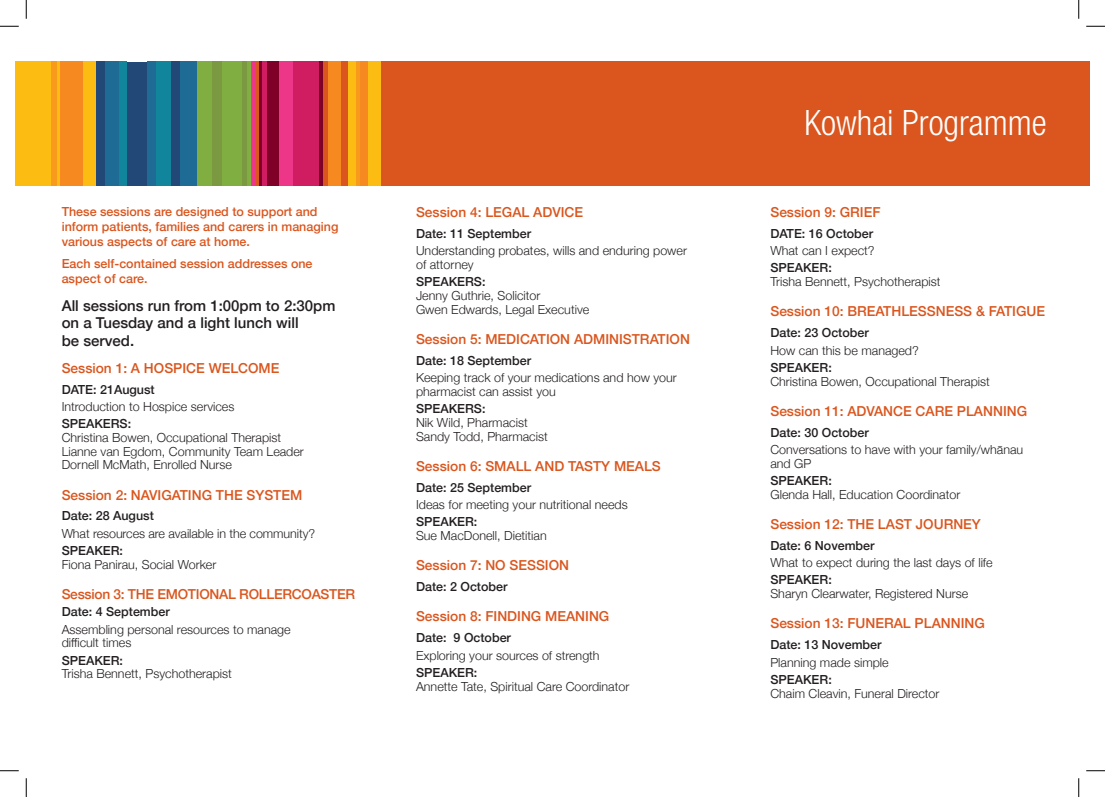
<style>
.page{position:relative;width:1105px;height:797px;background:#fff}
.page>*{position:absolute;margin:0;border:0;box-sizing:border-box;transform-origin:0 0}
.Cover_Header_Text_DL{font:300 condensed 35px "Helvetica Neue LT Std";color:#fff}
.Text_Intro_Header_DL{font:500 15px/17.5px "Helvetica Neue";color:#231f20}
.Text_Header_1_DLE{font:500 13.75px "Helvetica Neue";color:#da561e}
.Text_Header_Bold_DLE{font:500 13.75px "Helvetica Neue";letter-spacing:-.02em;color:#da561e}
.Body_Text_DLE{font:500 13.75px "Helvetica Neue";color:#da561e}
.Body_Text_DLE-2{font:300 12.5px/13.8px "Helvetica Neue";color:#231f20}
.Text_Header_Bold_DLE-2{font:500 12.5px "Helvetica Neue";color:#231f20}
.Text_Intro_Header_DL-2{font:500 12.5px/15px "Helvetica Neue";color:#da561e}
.Body_Text_DLE-3{font:500 12.5px "Helvetica Neue";color:#231f20}
</style>
<div class="page">
<div style="left:381px;top:62px;width:708px;height:124px;background:#da561e"></div>
<div style="left:16px;top:62px;width:44px;height:124px;background:#fdbc12"></div>
<div style="left:60px;top:62px;width:23px;height:124px;background:#f6891f"></div>
<div style="left:83px;top:62px;width:13px;height:124px;background:#fdbc12"></div>
<div style="left:118px;top:62px;width:9px;height:124px;background:#10859b"></div>
<div style="left:127px;top:62px;width:21px;height:123px;background:#214876"></div>
<div style="left:180px;top:62px;width:17px;height:124px;background:#1e6c95"></div>
<div style="left:197px;top:62px;width:15px;height:124px;background:#80ae40"></div>
<hr style="left:247px;top:62px;width:4px;height:124px;background:#80ae40">
<div style="left:222px;top:62px;width:21px;height:124px;background:#80ae40"></div>
<hr style="left:251px;top:62px;width:4px;height:124px;background:#ee3689">
<hr style="left:255px;top:62px;width:4px;height:124px;background:#da561e">
<hr style="left:259px;top:62px;width:3px;height:124px;background:#7f0128">
<div style="left:262px;top:62px;width:5px;height:124px;background:#d01c60"></div>
<div style="left:267px;top:62px;width:12px;height:124px;background:#7f0128"></div>
<div style="left:279px;top:62px;width:14px;height:124px;background:#ee3689"></div>
<div style="left:293px;top:62px;width:26px;height:124px;background:#d01c60"></div>
<hr style="left:356px;top:62px;width:4px;height:124px;background:#f89a1c">
<div style="left:360px;top:62px;width:8px;height:124px;background:#f6891f"></div>
<hr style="left:319px;top:62px;width:4px;height:124px;background:#7f0128">
<div style="left:323px;top:62px;width:5px;height:124px;background:#da561e"></div>
<div style="left:328px;top:62px;width:13px;height:124px;background:#f6891f"></div>
<div style="left:341px;top:62px;width:7px;height:124px;background:#da561e"></div>
<div style="left:348px;top:62px;width:8px;height:124px;background:#fdbc12"></div>
<div style="left:368px;top:62px;width:13px;height:124px;background:#fdbc12"></div>
<div style="left:212px;top:62px;width:10px;height:124px;background:#7a9940"></div>
<hr style="left:243px;top:62px;width:4px;height:124px;background:#7a9940">
<div style="left:156px;top:62px;width:15px;height:124px;background:#10859b"></div>
<div style="left:148px;top:62px;width:8px;height:124px;background:#1e6c95"></div>
<div style="left:171px;top:62px;width:9px;height:124px;background:#214876"></div>
<div style="left:105px;top:62px;width:13px;height:124px;background:#1e6c95"></div>
<div style="left:96px;top:62px;width:9px;height:124px;background:#214876"></div>
<div style="left:51px;top:62px;width:5px;height:124px;background:#f89a1c"></div>
<svg style="left:0;top:25px;width:19px;height:2px"></svg>
<svg style="left:1086px;top:25px;width:19px;height:2px"></svg>
<svg style="left:0;top:770px;width:19px;height:1px"></svg>
<svg style="left:1086px;top:770px;width:19px;height:1px"></svg>
<svg style="left:25px;top:0;width:2px;height:19px"></svg>
<svg style="left:25px;top:778px;width:2px;height:19px"></svg>
<svg style="left:1078px;top:0;width:1px;height:19px"></svg>
<svg style="left:1078px;top:778px;width:1px;height:19px"></svg>
<p class="Text_Intro_Header_DL-2" style="left:62px;top:203px;width:278px">These sessions are designed to support and inform patients, families and carers in managing various aspects of care at home.</p>
<p class="Text_Intro_Header_DL-2" style="left:62px;top:255px;width:252px">Each self-contained session addresses one aspect of care.</p>
<p class="Text_Intro_Header_DL" style="left:62px;top:296px;width:275px">All sessions run from 1:00pm to 2:30pm on a Tuesday and a light lunch will<br>be served.</p>
<p class="Text_Header_1_DLE" style="left:62px;top:357px;width:219px">Session 1: A HOSPICE WELCOME</p>
<p class="Text_Header_Bold_DLE-2" style="left:62px;top:379px;width:95px">DATE: 21August</p>
<p class="Body_Text_DLE-2" style="left:62px;top:398px;width:174px">Introduction to Hospice services</p>
<p class="Text_Header_Bold_DLE-2" style="left:62px;top:413px;width:71px">SPEAKERS:</p>
<p class="Body_Text_DLE-2" style="left:62px;top:429px;width:221px">Christina Bowen, Occupational Therapist</p>
<p class="Body_Text_DLE-2" style="left:62px;top:443px;width:244px">Lianne van Egdom, Community Team Leader</p>
<p class="Body_Text_DLE-2" style="left:62px;top:457px;width:172px">Dornell McMath, Enrolled Nurse</p>
<p class="Text_Header_1_DLE" style="left:62px;top:483px;width:242px">Session 2: NAVIGATING THE SYSTEM</p>
<p class="Text_Header_Bold_DLE-2" style="left:62px;top:506px;width:94px">Date: 28 August</p>
<p class="Body_Text_DLE-2" style="left:62px;top:525px;width:255px">What resources are available in the community?</p>
<p class="Body_Text_DLE-3" style="left:62px;top:540px;width:63px">SPEAKER:</p>
<p class="Body_Text_DLE-2" style="left:62px;top:556px;width:156px">Fiona Panirau, Social Worker</p>
<p class="Text_Header_Bold_DLE" style="left:62px;top:583px;width:295px">Session 3: THE EMOTIONAL ROLLERCOASTER</p>
<p class="Text_Header_Bold_DLE-2" style="left:62px;top:602px;width:110px">Date: 4 September</p>
<p class="Body_Text_DLE-2" style="left:62px;top:621px;width:230px">Assembling personal resources to manage</p>
<p class="Body_Text_DLE-2" style="left:62px;top:635px;width:71px">difficult times</p>
<p class="Body_Text_DLE-3" style="left:62px;top:650px;width:63px">SPEAKER:</p>
<p class="Body_Text_DLE-2" style="left:62px;top:666px;width:172px">Trisha Bennett, Psychotherapist</p>
<p class="Text_Header_1_DLE" style="left:416px;top:201px;width:169px">Session 4: LEGAL ADVICE</p>
<p class="Text_Header_Bold_DLE-2" style="left:416px;top:223px;width:117px">Date: 11 September</p>
<p class="Body_Text_DLE-2" style="left:416px;top:243px;width:272px">Understanding probates, wills and enduring power of attorney</p>
<p class="Body_Text_DLE-3" style="left:416px;top:271px;width:71px">SPEAKERS:</p>
<p class="Body_Text_DLE-2" style="left:416px;top:288px;width:175px">Jenny Guthrie, Solicitor<br>Gwen Edwards, Legal Executive</p>
<p class="Text_Header_1_DLE" style="left:416px;top:328px;width:275px">Session 5: MEDICATION ADMINISTRATION</p>
<p class="Text_Header_Bold_DLE-2" style="left:416px;top:350px;width:117px">Date: 18 September</p>
<p class="Body_Text_DLE-2" style="left:416px;top:370px;width:262px">Keeping track of your medications and how your pharmacist can assist you</p>
<p class="Body_Text_DLE-3" style="left:416px;top:398px;width:71px">SPEAKERS:</p>
<p class="Body_Text_DLE-2" style="left:416px;top:414px;width:133px">Nik Wild, Pharmacist<br>Sandy Todd, Pharmacist</p>
<p class="Text_Header_1_DLE" style="left:416px;top:455px;width:246px">Session 6: SMALL AND TASTY MEALS</p>
<p class="Text_Header_Bold_DLE-2" style="left:416px;top:477px;width:117px">Date: 25 September</p>
<p class="Body_Text_DLE-2" style="left:416px;top:496px;width:213px">Ideas for meeting your nutritional needs</p>
<p class="Body_Text_DLE-3" style="left:416px;top:512px;width:63px">SPEAKER:</p>
<p class="Body_Text_DLE-2" style="left:416px;top:528px;width:132px">Sue MacDonell, Dietitian</p>
<p class="Text_Header_1_DLE" style="left:416px;top:554px;width:155px">Session 7: NO SESSION</p>
<p class="Text_Header_Bold_DLE-2" style="left:416px;top:576px;width:93px">Date: 2 October</p>
<p class="Text_Header_1_DLE" style="left:416px;top:605px;width:195px">Session 8: FINDING MEANING</p>
<p class="Text_Header_Bold_DLE-2" style="left:416px;top:627px;width:96px">Date: 9 October</p>
<p class="Body_Text_DLE-2" style="left:416px;top:647px;width:185px">Exploring your sources of strength</p>
<p class="Body_Text_DLE-3" style="left:416px;top:662px;width:63px">SPEAKER:</p>
<p class="Body_Text_DLE-2" style="left:416px;top:678px;width:215px">Annette Tate, Spiritual Care Coordinator</p>
<p class="Cover_Header_Text_DL" style="left:804px;top:103px;width:244px">Kowhai Programme</p>
<p class="Text_Header_1_DLE" style="left:770px;top:201px;width:112px">Session 9: GRIEF</p>
<p class="Text_Header_Bold_DLE-2" style="left:770px;top:223px;width:104px">DATE: 16 October</p>
<p class="Body_Text_DLE-2" style="left:770px;top:243px;width:106px">What can I expect?</p>
<p class="Body_Text_DLE-3" style="left:770px;top:258px;width:63px">SPEAKER:</p>
<p class="Body_Text_DLE-2" style="left:770px;top:274px;width:172px">Trisha Bennett, Psychotherapist</p>
<p class="Text_Header_1_DLE" style="left:770px;top:300px;width:276px">Session 10: BREATHLESSNESS &amp; FATIGUE</p>
<p class="Text_Header_Bold_DLE-2" style="left:770px;top:323px;width:100px">Date: 23 October</p>
<p class="Body_Text_DLE-2" style="left:770px;top:342px;width:150px">How can this be managed?</p>
<p class="Body_Text_DLE-3" style="left:770px;top:357px;width:63px">SPEAKER:</p>
<p class="Body_Text_DLE-2" style="left:770px;top:373px;width:221px">Christina Bowen, Occupational Therapist</p>
<p class="Text_Header_1_DLE" style="left:770px;top:400px;width:258px">Session 11: ADVANCE CARE PLANNING</p>
<p class="Text_Header_Bold_DLE-2" style="left:770px;top:422px;width:100px">Date: 30 October</p>
<p class="Body_Text_DLE-2" style="left:770px;top:441px;width:254px">Conversations to have with your family/whānau</p>
<p class="Body_Text_DLE-2" style="left:770px;top:455px;width:42px">and GP</p>
<p class="Body_Text_DLE-3" style="left:770px;top:470px;width:63px">SPEAKER:</p>
<p class="Body_Text_DLE-2" style="left:770px;top:486px;width:191px">Glenda Hall, Education Coordinator</p>
<p class="Body_Text_DLE" style="left:770px;top:513px;width:212px">Session 12: THE LAST JOURNEY</p>
<p class="Text_Header_Bold_DLE-2" style="left:770px;top:535px;width:106px">Date: 6 November</p>
<p class="Body_Text_DLE-2" style="left:770px;top:555px;width:224px">What to expect during the last days of life</p>
<p class="Body_Text_DLE-3" style="left:770px;top:570px;width:63px">SPEAKER:</p>
<p class="Body_Text_DLE-2" style="left:770px;top:586px;width:199px">Sharyn Clearwater, Registered Nurse</p>
<p class="Text_Header_1_DLE" style="left:770px;top:612px;width:216px">Session 13: FUNERAL PLANNING</p>
<p class="Text_Header_Bold_DLE-2" style="left:770px;top:634px;width:113px">Date: 13 November</p>
<p class="Body_Text_DLE-2" style="left:770px;top:654px;width:120px">Planning made simple</p>
<p class="Body_Text_DLE-3" style="left:770px;top:669px;width:63px">SPEAKER:</p>
<p class="Body_Text_DLE-2" style="left:770px;top:685px;width:171px">Chaim Cleavin, Funeral Director</p>
</div>
